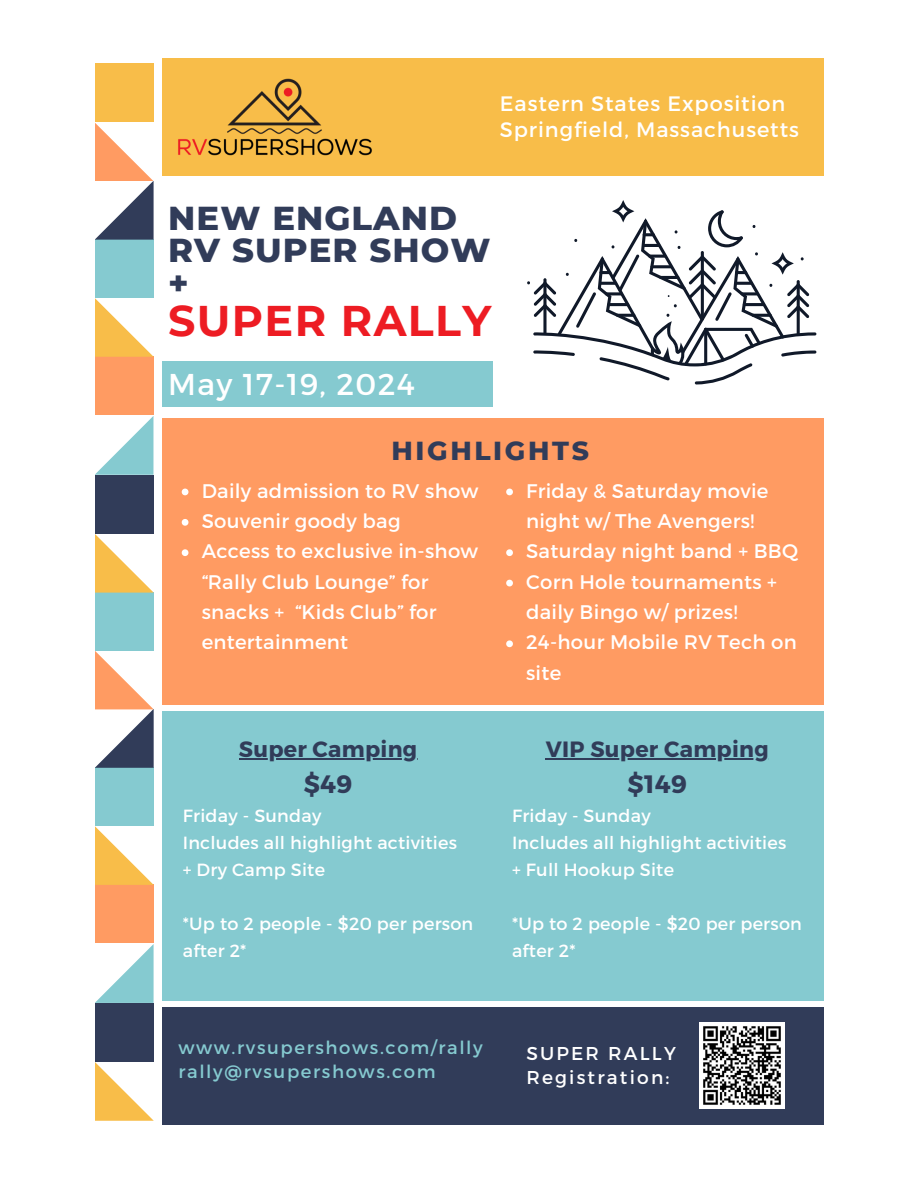
<style>
.page{position:relative;width:918px;height:1188px;background:#fff}
.page>*{position:absolute;margin:0;border:0;box-sizing:border-box;transform-origin:0 0}
.t1{font:700 42.9px "Montserrat";letter-spacing:.03em;color:#ed1c23}
.t2{font:800 33.9px "Montserrat";letter-spacing:.03em;color:#313c59}
.t3{font:30.15px "Montserrat";letter-spacing:.045em;color:#fff}
.t4{font:800 26.55px "Montserrat";letter-spacing:.1em;color:#313c59}
.t5{font:700 25.2px "Montserrat";color:#313c59}
.t6{font:700 22.2px "Montserrat";letter-spacing:.015em;color:#313c59}
.t7{font:20.85px "Montserrat";letter-spacing:.045em;color:#fff}
.t8{font:19.65px/30.3px "Montserrat";letter-spacing:.015em;color:#fff}
.t9{font:18.6px/23.7px "Montserrat";letter-spacing:.12em;color:#fff}
.t10{font:18px "Montserrat";letter-spacing:.09em;color:#85cad0}
.t11{font:17.7px/27px "Montserrat";letter-spacing:.015em;color:#fff}
</style>
<div class="page">
<div style="left:95px;top:63px;width:59px;height:59px;background:#f8bd49"></div>
<div style="left:95px;top:592px;width:59px;height:59px;background:#85cad0"></div>
<div style="left:95px;top:239px;width:59px;height:59px;background:#85cad0"></div>
<div style="left:95px;top:767px;width:59px;height:59px;background:#85cad0"></div>
<div style="left:95px;top:475px;width:59px;height:59px;background:#313c59"></div>
<div style="left:95px;top:1003px;width:59px;height:59px;background:#313c59"></div>
<div style="left:95px;top:356px;width:59px;height:59px;background:#ff9b62"></div>
<div style="left:95px;top:884px;width:59px;height:59px;background:#ff9b62"></div>
<svg style="left:95px;top:123px;width:59px;height:117px"></svg>
<svg style="left:95px;top:651px;width:59px;height:117px"></svg>
<svg style="left:95px;top:416px;width:58px;height:59px"></svg>
<svg style="left:95px;top:944px;width:59px;height:59px"></svg>
<svg style="left:95px;top:298px;width:58px;height:59px"></svg>
<svg style="left:95px;top:826px;width:58px;height:59px"></svg>
<svg style="left:95px;top:534px;width:59px;height:59px"></svg>
<svg style="left:95px;top:1062px;width:59px;height:59px"></svg>
<div style="left:162px;top:1007px;width:661px;height:118px;background:#313c59"></div>
<div style="left:162px;top:711px;width:661px;height:290px;background:#85cad0"></div>
<div style="left:162px;top:418px;width:661px;height:286px;background:#ff9b62"></div>
<div style="left:162px;top:59px;width:661px;height:117px;background:#f8bd49"></div>
<div style="left:162px;top:361px;width:331px;height:46px;background:#85cad0"></div>
<img style="left:162px;top:58px;width:229px;height:98px">
<svg style="left:527px;top:200px;width:289px;height:184px"></svg>
<img style="left:699px;top:1023px;width:86px;height:85px">
<svg style="left:182px;top:489px;width:6px;height:6px"></svg>
<svg style="left:182px;top:519px;width:6px;height:7px"></svg>
<svg style="left:182px;top:549px;width:6px;height:7px"></svg>
<svg style="left:506px;top:489px;width:7px;height:6px"></svg>
<svg style="left:506px;top:549px;width:7px;height:7px"></svg>
<svg style="left:506px;top:580px;width:7px;height:6px"></svg>
<svg style="left:506px;top:640px;width:7px;height:7px"></svg>
<hr style="left:239px;top:758px;width:179px;height:1px;background:#313c59">
<hr style="left:546px;top:758px;width:223px;height:1px;background:#313c59">
<p class="t7" style="left:500px;top:90px;width:287px">Eastern States Exposition</p>
<p class="t7" style="left:500px;top:116px;width:301px">Springfield, Massachusetts</p>
<p class="t2" style="left:168px;top:197px;width:290px">NEW ENGLAND</p>
<p class="t2" style="left:168px;top:230px;width:324px">RV SUPER SHOW</p>
<p class="t2" style="left:168px;top:262px;width:22px">+</p>
<p class="t1" style="left:168px;top:294px;width:325px">SUPER RALLY</p>
<p class="t3" style="left:168px;top:365px;width:248px">May 17-19, 2024</p>
<p class="t4" style="left:391px;top:435px;width:199px">HIGHLIGHTS</p>
<p class="t8" style="left:202px;top:474px;width:278px">Daily admission to RV show</p>
<p class="t8" style="left:202px;top:505px;width:201px">Souvenir goody bag</p>
<p class="t8" style="left:202px;top:535px;width:278px">Access to exclusive in-show “Rally Club Lounge” for snacks + “Kids Club” for entertainment</p>
<p class="t6" style="left:239px;top:735px;width:180px">Super Camping</p>
<p class="t5" style="left:304px;top:768px;width:50px">$49</p>
<p class="t11" style="left:183px;top:802px;width:140px">Friday - Sunday</p>
<p class="t11" style="left:183px;top:829px;width:276px">Includes all highlight activities</p>
<p class="t11" style="left:183px;top:856px;width:144px">+ Dry Camp Site</p>
<p class="t11" style="left:183px;top:910px;width:292px">*Up to 2 people - $20 per person after 2*</p>
<p class="t8" style="left:526px;top:474px;width:244px">Friday &amp; Saturday movie night w/ The Avengers!</p>
<p class="t8" style="left:526px;top:535px;width:274px">Saturday night band + BBQ</p>
<p class="t8" style="left:526px;top:566px;width:252px">Corn Hole tournaments + daily Bingo w/ prizes!</p>
<p class="t8" style="left:526px;top:626px;width:272px">24-hour Mobile RV Tech on site</p>
<p class="t6" style="left:546px;top:735px;width:224px">VIP Super Camping</p>
<p class="t5" style="left:628px;top:768px;width:61px">$149</p>
<p class="t11" style="left:512px;top:802px;width:140px">Friday - Sunday</p>
<p class="t11" style="left:512px;top:829px;width:276px">Includes all highlight activities</p>
<p class="t11" style="left:512px;top:856px;width:164px">+ Full Hookup Site</p>
<p class="t11" style="left:512px;top:910px;width:291px">*Up to 2 people - $20 per person after 2*</p>
<p class="t10" style="left:178px;top:1036px;width:306px">www.rvsupershows.com/rally</p>
<p class="t10" style="left:178px;top:1060px;width:259px">rally@rvsupershows.com</p>
<p class="t9" style="left:526px;top:1041px;width:151px">SUPER RALLY<br>Registration:</p>
</div>
